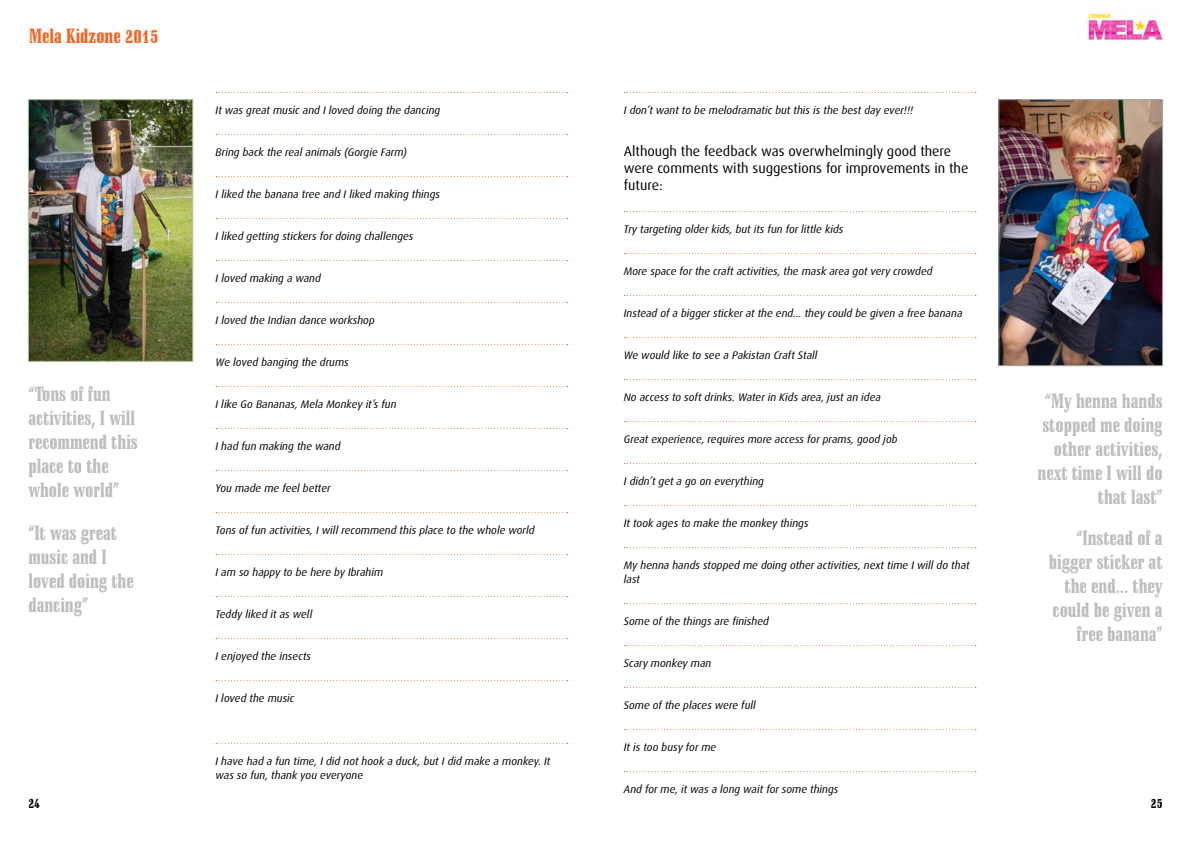
<style>
.page{position:relative;width:1191px;height:842px;background:#fff}
.page>*{position:absolute;margin:0;border:0;box-sizing:border-box;transform-origin:0 0}
.t1{font:900 condensed 20px/24px "Schadow BT";color:#bcbec0}
.t2{font:900 condensed 20px "Schadow BT";color:#f26522}
.t3{font:14px/16.8px "Dax OT";color:#000}
.t4{font:900 condensed 14px "Schadow BT";color:#000}
.t5{font:italic 11px/14px "Dax OT";color:#000}
</style>
<div class="page">
<img style="left:1088px;top:13px;width:75px;height:27px">
<svg style="left:216px;top:92px;width:351px;height:1px"></svg>
<svg style="left:216px;top:134px;width:351px;height:1px"></svg>
<svg style="left:216px;top:176px;width:351px;height:1px"></svg>
<svg style="left:216px;top:218px;width:351px;height:1px"></svg>
<svg style="left:216px;top:260px;width:351px;height:1px"></svg>
<svg style="left:216px;top:302px;width:351px;height:1px"></svg>
<svg style="left:216px;top:344px;width:351px;height:1px"></svg>
<svg style="left:216px;top:386px;width:351px;height:1px"></svg>
<svg style="left:216px;top:428px;width:351px;height:1px"></svg>
<svg style="left:216px;top:470px;width:351px;height:1px"></svg>
<svg style="left:216px;top:512px;width:351px;height:1px"></svg>
<svg style="left:216px;top:554px;width:351px;height:1px"></svg>
<svg style="left:216px;top:596px;width:351px;height:1px"></svg>
<svg style="left:216px;top:638px;width:351px;height:1px"></svg>
<svg style="left:216px;top:680px;width:351px;height:1px"></svg>
<svg style="left:216px;top:743px;width:351px;height:1px"></svg>
<svg style="left:624px;top:92px;width:352px;height:1px"></svg>
<svg style="left:624px;top:211px;width:352px;height:1px"></svg>
<svg style="left:624px;top:253px;width:352px;height:1px"></svg>
<svg style="left:624px;top:295px;width:352px;height:1px"></svg>
<svg style="left:624px;top:337px;width:352px;height:1px"></svg>
<svg style="left:624px;top:379px;width:352px;height:1px"></svg>
<svg style="left:624px;top:421px;width:352px;height:1px"></svg>
<svg style="left:624px;top:463px;width:352px;height:1px"></svg>
<svg style="left:624px;top:505px;width:352px;height:1px"></svg>
<svg style="left:624px;top:547px;width:352px;height:1px"></svg>
<svg style="left:624px;top:603px;width:352px;height:1px"></svg>
<svg style="left:624px;top:645px;width:352px;height:1px"></svg>
<svg style="left:624px;top:687px;width:352px;height:1px"></svg>
<svg style="left:624px;top:729px;width:352px;height:1px"></svg>
<svg style="left:624px;top:771px;width:352px;height:1px"></svg>
<img style="left:1000px;top:102px;width:160px;height:262px">
<div style="left:998px;top:100px;width:164px;height:266px;border:1px solid #a7a9ac"></div>
<img style="left:30px;top:102px;width:161px;height:257px">
<div style="left:28px;top:100px;width:165px;height:261px;border:1px solid #b7d0a7"></div>
<h1 class="t2" style="left:29px;top:24px;width:131px">Mela Kidzone 2015</h1>
<h1 class="t1" style="left:28px;top:381px;width:111px">“Tons of fun activities, I will recommend this place to the whole world”</h1>
<h1 class="t1" style="left:28px;top:520px;width:107px">“It was great music and I loved doing the dancing”</h1>
<p class="t5" style="left:216px;top:103px;width:226px">It was great music and I loved doing the dancing</p>
<p class="t5" style="left:216px;top:145px;width:193px">Bring back the real animals (Gorgie Farm)</p>
<p class="t5" style="left:216px;top:187px;width:226px">I liked the banana tree and I liked making things</p>
<p class="t5" style="left:216px;top:229px;width:199px">I liked getting stickers for doing challenges</p>
<p class="t5" style="left:216px;top:271px;width:107px">I loved making a wand</p>
<p class="t5" style="left:216px;top:313px;width:161px">I loved the Indian dance workshop</p>
<p class="t5" style="left:216px;top:355px;width:135px">We loved banging the drums</p>
<p class="t5" style="left:215px;top:397px;width:182px">I like Go Bananas, Mela Monkey it’s fun</p>
<p class="t5" style="left:215px;top:439px;width:127px">I had fun making the wand</p>
<p class="t5" style="left:215px;top:481px;width:117px">You made me feel better</p>
<p class="t5" style="left:215px;top:523px;width:320px">Tons of fun activities, I will recommend this place to the whole world</p>
<p class="t5" style="left:215px;top:565px;width:169px">I am so happy to be here by Ibrahim</p>
<p class="t5" style="left:215px;top:607px;width:98px">Teddy liked it as well</p>
<p class="t5" style="left:215px;top:649px;width:97px">I enjoyed the insects</p>
<p class="t5" style="left:215px;top:691px;width:80px">I loved the music</p>
<p class="t5" style="left:215px;top:754px;width:336px">I have had a fun time, I did not hook a duck, but I did make a monkey. It was so fun, thank you everyone</p>
<p class="t5" style="left:624px;top:103px;width:291px">I don’t want to be melodramatic but this is the best day ever!!!</p>
<p class="t3" style="left:624px;top:143px;width:346px">Although the feedback was overwhelmingly good there were comments with suggestions for improvements in the future:</p>
<p class="t5" style="left:624px;top:222px;width:221px">Try targeting older kids, but its fun for little kids</p>
<p class="t5" style="left:624px;top:264px;width:310px">More space for the craft activities, the mask area got very crowded</p>
<p class="t5" style="left:624px;top:306px;width:340px">Instead of a bigger sticker at the end... they could be given a free banana</p>
<p class="t5" style="left:624px;top:348px;width:195px">We would like to see a Pakistan Craft Stall</p>
<p class="t5" style="left:624px;top:390px;width:258px">No access to soft drinks. Water in Kids area, just an idea</p>
<p class="t5" style="left:624px;top:432px;width:275px">Great experience, requires more access for prams, good job</p>
<p class="t5" style="left:624px;top:474px;width:142px">I didn’t get a go on everything</p>
<p class="t5" style="left:624px;top:516px;width:186px">It took ages to make the monkey things</p>
<p class="t5" style="left:624px;top:558px;width:347px">My henna hands stopped me doing other activities, next time I will do that last</p>
<p class="t5" style="left:624px;top:614px;width:147px">Some of the things are finished</p>
<p class="t5" style="left:624px;top:656px;width:89px">Scary monkey man</p>
<p class="t5" style="left:624px;top:698px;width:134px">Some of the places were full</p>
<p class="t5" style="left:624px;top:740px;width:94px">It is too busy for me</p>
<p class="t5" style="left:624px;top:782px;width:216px">And for me, it was a long wait for some things</p>
<h1 class="t1" style="left:1037px;top:389px;width:126px;text-align:right">“My henna hands stopped me doing other activities, next time I will do that last”</h1>
<h1 class="t1" style="left:1048px;top:526px;width:115px;text-align:right">“Instead of a bigger sticker at the end... they could be given a free banana”</h1>
<p class="t4" style="left:28px;top:794px;width:13px">24</p>
<p class="t4" style="left:1150px;top:795px;width:13px">25</p>
</div>
